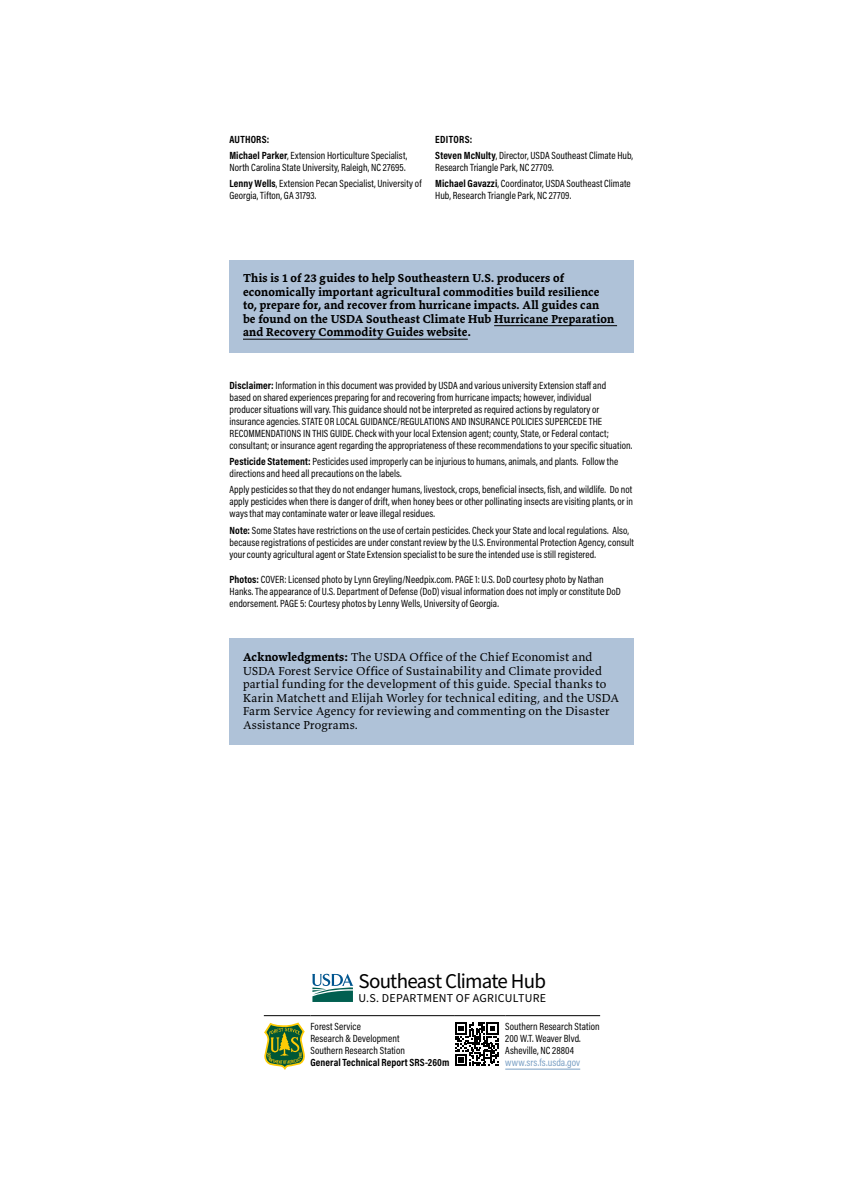
<style>
.page{position:relative;width:864px;height:1188px;background:#fff}
.page>*{position:absolute;margin:0;border:0;box-sizing:border-box;transform-origin:0 0}
.t1{font:21px "Source Sans Pro";letter-spacing:-.04em;color:#000}
.t2{font:12px/13.5px "Valkyrie T3";letter-spacing:.01em;color:#000}
.t3{font:700 12px/13.5px "Valkyrie T3";letter-spacing:.015em;color:#000}
.t4{font:12px "Source Sans Pro";letter-spacing:.02em;color:#000}
.t5{font:10.5px/12px "Acumin Pro Cond";letter-spacing:.005em;color:#000}
.t6{font:700 10.5px "Acumin Pro Cond";letter-spacing:.01em;color:#000}
.t7{font:10.5px "Acumin Pro Cond";letter-spacing:.01em;color:#799fc4}
.s1{font-weight:700}
</style>
<div class="page">
<div style="left:230px;top:260px;width:404px;height:93px;background:#afc2d8"></div>
<hr style="left:494px;top:325px;width:123px;height:1px;background:#000">
<hr style="left:243px;top:339px;width:225px;height:1px;background:#000">
<div style="left:230px;top:639px;width:404px;height:106px;background:#afc2d8"></div>
<svg style="left:312px;top:974px;width:41px;height:28px"></svg>
<hr style="left:264px;top:1015px;width:46px;height:1px;background:#000">
<hr style="left:310px;top:1015px;width:145px;height:1px;background:#000">
<hr style="left:455px;top:1015px;width:50px;height:1px;background:#000">
<hr style="left:505px;top:1015px;width:95px;height:1px;background:#000">
<svg style="left:264px;top:1022px;width:41px;height:48px"></svg>
<svg style="left:455px;top:1022px;width:44px;height:44px"></svg>
<hr style="left:505px;top:1069px;width:75px;height:1px;background:#799fc4">
<p class="t5" style="left:229px;top:131px;width:179px;line-height:16.4px"><span class="s1">AUTHORS:<br>Michael Parker</span>, Extension Horticulture Specialist,</p>
<p class="t5" style="left:229px;top:159px;width:194px;line-height:16.4px">North Carolina State University, Raleigh, NC 27695.<br><span class="s1">Lenny Wells</span>, Extension Pecan Specialist, University of</p>
<p class="t5" style="left:229px;top:190px;width:89px">Georgia, Tifton, GA 31793.</p>
<p class="t5" style="left:435px;top:131px;width:199px;line-height:16.4px"><span class="s1">EDITORS:<br>Steven McNulty</span>, Director, USDA Southeast Climate Hub,</p>
<p class="t5" style="left:435px;top:159px;width:197px;line-height:16.4px">Research Triangle Park, NC 27709.<br><span class="s1">Michael Gavazzi</span>, Coordinator, USDA Southeast Climate</p>
<p class="t5" style="left:435px;top:190px;width:137px">Hub, Research Triangle Park, NC 27709.</p>
<p class="t3" style="left:243px;top:271px;width:373px">This is 1 of 23 guides to help Southeastern U.S. producers of economically important agricultural commodities build resilience to, prepare for, and recover from hurricane impacts. All guides can be found on the USDA Southeast Climate Hub Hurricane Preparation and Recovery Commodity Guides website.</p>
<p class="t5" style="left:230px;top:379px;width:404px"><span class="s1">Disclaimer:</span> Information in this document was provided by USDA and various university Extension staff and<br>based on shared experiences preparing for and recovering from hurricane impacts; however, individual<br>producer situations will vary. This guidance should not be interpreted as required actions by regulatory or insurance agencies. STATE OR LOCAL GUIDANCE/REGULATIONS AND INSURANCE POLICIES SUPERCEDE THE RECOMMENDATIONS IN THIS GUIDE. Check with your local Extension agent; county, State, or Federal contact; consultant; or insurance agent regarding the appropriateness of these recommendations to your specific situation.</p>
<p class="t5" style="left:230px;top:455px;width:390px"><span class="s1">Pesticide Statement:</span> Pesticides used improperly can be injurious to humans, animals, and plants. Follow the directions and heed all precautions on the labels.</p>
<p class="t5" style="left:230px;top:483px;width:405px;text-align:justify">Apply pesticides so that they do not endanger humans, livestock, crops, beneficial insects, fish, and wildlife. Do not apply pesticides when there is danger of drift, when honey bees or other pollinating insects are visiting plants, or in ways that may contaminate water or leave illegal residues.</p>
<p class="t5" style="left:229px;top:524px;width:406px"><span class="s1">Note:</span> Some States have restrictions on the use of certain pesticides. Check your State and local regulations. Also, because registrations of pesticides are under constant review by the U.S. Environmental Protection Agency, consult your county agricultural agent or State Extension specialist to be sure the intended use is still registered.</p>
<p class="t5" style="left:230px;top:573px;width:393px"><span class="s1">Photos:</span> COVER: Licensed photo by Lynn Greyling/Needpix.com. PAGE 1: U.S. DoD courtesy photo by Nathan<br>Hanks. The appearance of U.S. Department of Defense (DoD) visual information does not imply or constitute DoD endorsement. PAGE 5: Courtesy photos by Lenny Wells, University of Georgia.</p>
<p class="t2" style="left:243px;top:650px;width:378px"><span class="s1">Acknowledgments:</span> The USDA Office of the Chief Economist and USDA Forest Service Office of Sustainability and Climate provided partial funding for the development of this guide. Special thanks to Karin Matchett and Elijah Worley for technical editing, and the USDA Farm Service Agency for reviewing and commenting on the Disaster Assistance Programs.</p>
<h1 class="t1" style="left:358px;top:967px;width:189px">Southeast Climate Hub</h1>
<p class="t4" style="left:358px;top:990px;width:189px">U.S. DEPARTMENT OF AGRICULTURE</p>
<p class="t5" style="left:310px;top:1020px;width:96px">Forest Service<br>Research &amp; Development<br>Southern Research Station</p>
<p class="t6" style="left:310px;top:1056px;width:141px">General Technical Report SRS-260m</p>
<p class="t5" style="left:505px;top:1020px;width:96px">Southern Research Station<br>200 W.T. Weaver Blvd.<br>Asheville, NC 28804</p>
<p class="t7" style="left:505px;top:1056px;width:76px">www.srs.fs.usda.gov</p>
</div>
